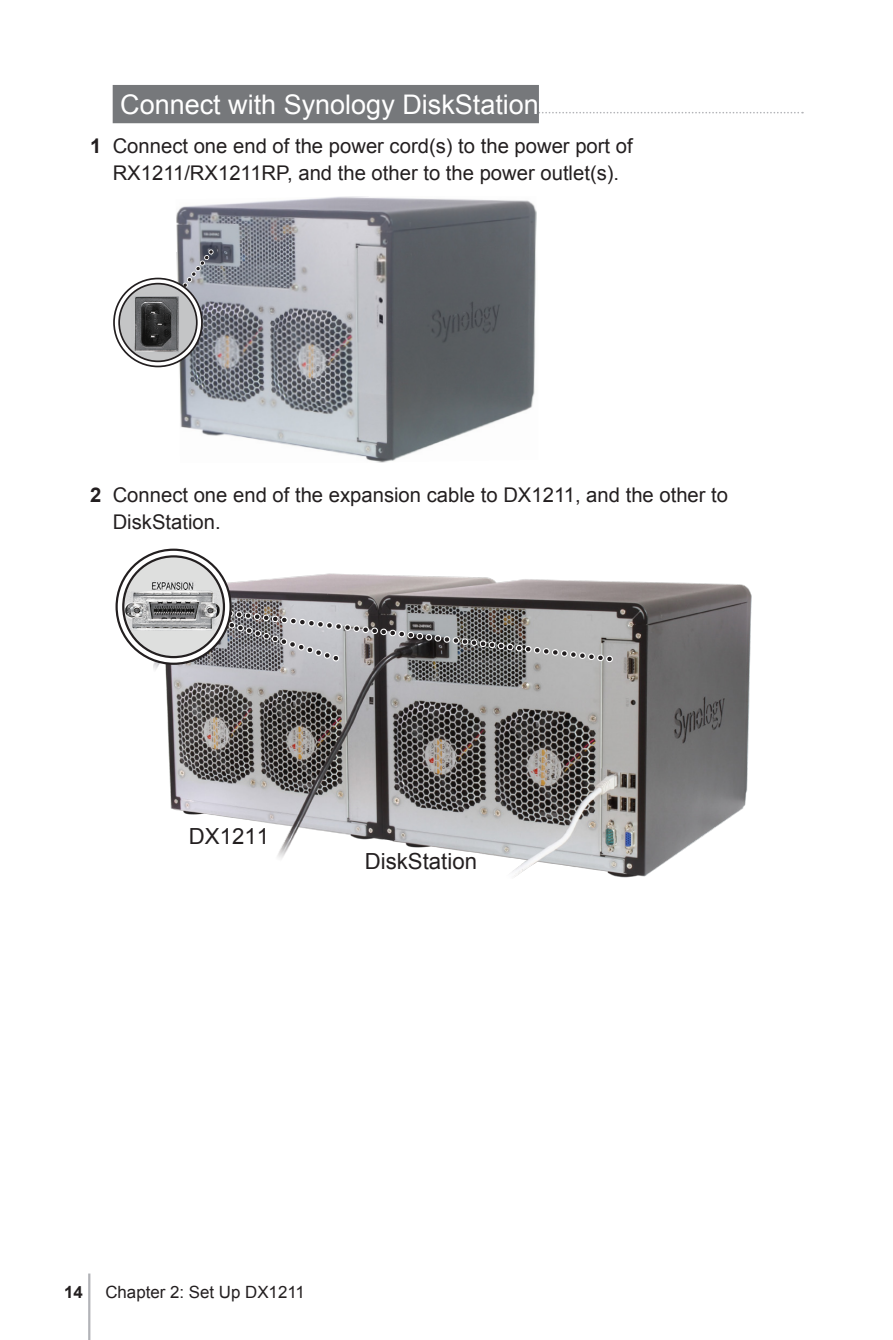
<style>
.page{position:relative;width:893px;height:1340px;background:#fff}
.page>*{position:absolute;margin:0;border:0;box-sizing:border-box;transform-origin:0 0}
.H1-sidebar{font:27px "Arial";color:#fff}
.t1{font:22.28px "Arial";color:#231f20}
.Task-N-before-sideba{font:20.25px/27px "Arial";color:#231f20;text-align:center}
.FooterLeft{font:16.88px "Arial";color:#231f20}
.FooterLeft-2{font:700 16.88px "Arial";color:#231f20}
.s1{font-weight:700}
</style>
<div class="page">
<hr style="left:88px;top:1273px;width:2px;height:66px;background:#b2b3b7">
<svg style="left:539px;top:112px;width:264px;height:1px"></svg>
<div style="left:113px;top:85px;width:426px;height:38px;background:#76787b"></div>
<img style="left:176px;top:196px;width:361px;height:267px">
<svg style="left:170px;top:245px;width:48px;height:58px;background:#a0a2ab"></svg>
<img style="left:119px;top:284px;width:78px;height:77px;border-radius:39px">
<div style="left:113px;top:278px;width:90px;height:89px;border:7px solid #231f20;border-radius:50%"></div>
<div style="left:115px;top:279px;width:86px;height:86px;border:3px solid #fff;border-radius:50%"></div>
<img style="left:153px;top:573px;width:598px;height:305px">
<svg style="left:165px;top:598px;width:452px;height:68px;background:#878687"></svg>
<img style="left:120px;top:553px;width:107px;height:107px;border-radius:54px">
<div style="left:116px;top:548px;width:116px;height:117px;border:9px solid #231f20;border-radius:50%"></div>
<div style="left:118px;top:551px;width:111px;height:111px;border:4px solid #fff;border-radius:50%"></div>
<p class="H1-sidebar" style="left:120px;top:86px;width:420px">Connect with Synology DiskStation</p>
<p class="Task-N-before-sideba" style="left:90px;top:132px;width:544px"><span class="s1">1</span> Connect one end of the power cord(s) to the power port of<br>RX1211/RX1211RP, and the other to the power outlet(s).</p>
<p class="Task-N-before-sideba" style="left:113px;top:482px;width:617px;text-align:left;text-indent:-22px"><span class="s1">2</span> Connect one end of the expansion cable to DX1211, and the other to<br>DiskStation.</p>
<p class="t1" style="left:189px;top:821px;width:82px">DX1211</p>
<p class="t1" style="left:365px;top:846px;width:114px">DiskStation</p>
<p class="FooterLeft-2" style="left:64px;top:1280px;width:20px">14</p>
<p class="FooterLeft" style="left:105px;top:1281px;width:201px">Chapter 2: Set Up DX1211</p>
</div>
